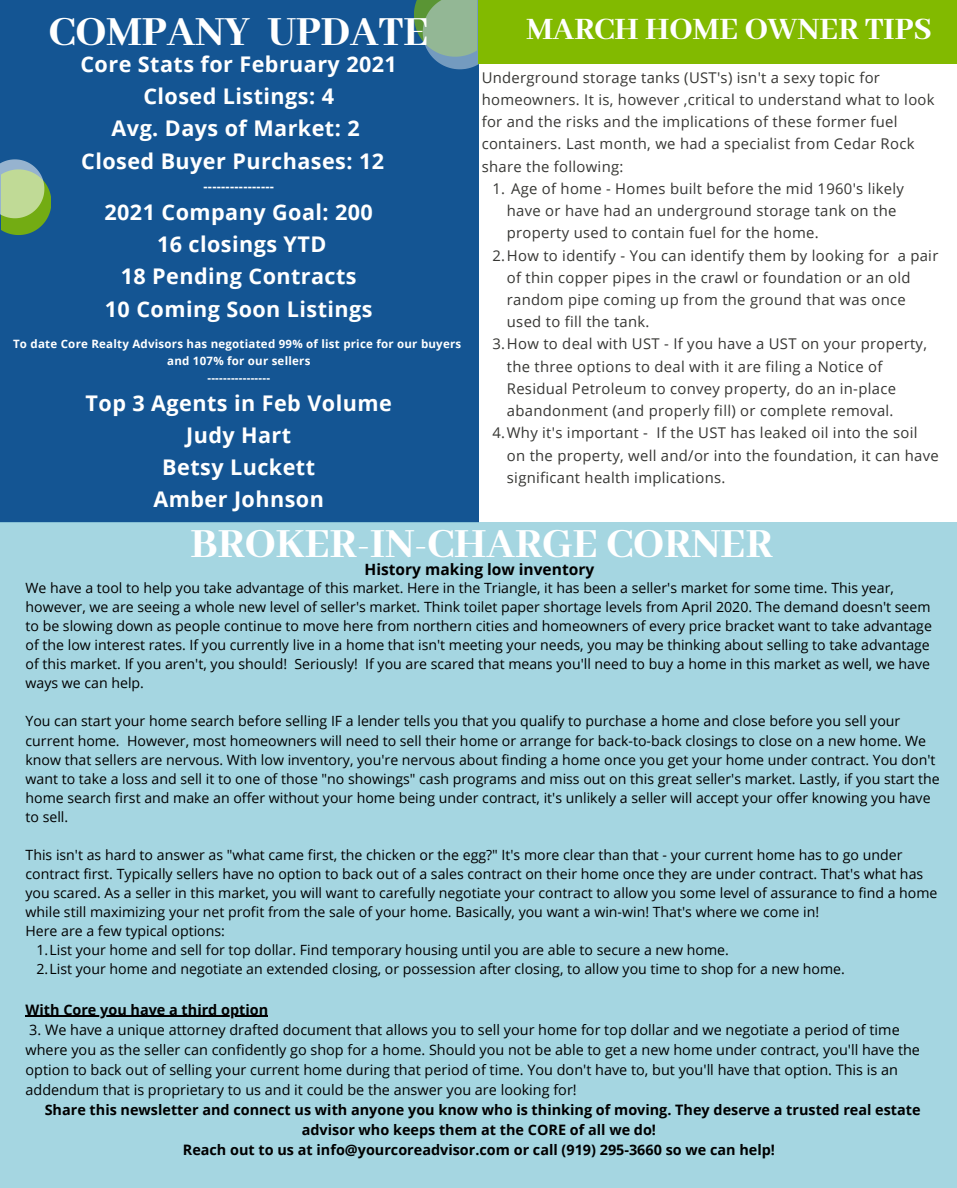
<style>
.page{position:relative;width:957px;height:1188px;background:#fff}
.page>*{position:absolute;margin:0;border:0;box-sizing:border-box;transform-origin:0 0}
.t1{font:800 45.15px "Abhaya Libre";color:#fff}
.t2{font:800 33.9px "Abhaya Libre";color:#fff}
.t3{font:700 21.6px "Open Sans";letter-spacing:.02em;color:#fff}
.t4{font:700 15.6px "Open Sans";color:#000}
.t5{font:14.85px/22.2px "Open Sans";letter-spacing:.02em;color:#363633}
.t6{font:14.4px/20.1px "Open Sans";color:#000}
.t7{font:700 14.4px/20.1px "Open Sans";color:#000;text-align:center}
.t8{font:14.1px/19px "Open Sans";color:#000}
.t9{font:700 12.9px "Open Sans";color:#fff}
.t10{font:700 11.55px "Open Sans";letter-spacing:.02em;color:#fff}
</style>
<div class="page">
<div style="left:0;top:0;width:478px;height:522px;background:#145593"></div>
<div style="left:0;top:522px;width:956px;height:666px;background:#a5d6e1"></div>
<svg style="left:0;top:159px;width:51px;height:76px"></svg>
<svg style="left:414px;top:0;width:64px;height:69px;background:#76a190"></svg>
<hr style="left:26px;top:1016px;width:242px;height:1px;background:#000">
<div style="left:477px;top:0;width:479px;height:63px;background:#82ba00"></div>
<p class="t1" style="left:49px;top:8px;width:381px">COMPANY UPDATE</p>
<p class="t3" style="left:80px;top:49px;width:318px">Core Stats for February 2021</p>
<p class="t3" style="left:143px;top:81px;width:192px">Closed Listings: 4</p>
<p class="t3" style="left:112px;top:113px;width:249px">Avg. Days of Market: 2</p>
<p class="t3" style="left:81px;top:146px;width:304px">Closed Buyer Purchases: 12</p>
<p class="t9" style="left:203px;top:177px;width:72px">----------------</p>
<p class="t3" style="left:104px;top:197px;width:270px">2021 Company Goal: 200</p>
<p class="t3" style="left:157px;top:229px;width:171px">16 closings YTD</p>
<p class="t3" style="left:121px;top:261px;width:237px">18 Pending Contracts</p>
<p class="t3" style="left:105px;top:293px;width:269px">10 Coming Soon Listings</p>
<p class="t10" style="left:13px;top:336px;width:449px">To date Core Realty Advisors has negotiated 99% of list price for our buyers</p>
<p class="t10" style="left:167px;top:353px;width:145px">and 107% for our sellers</p>
<p class="t10" style="left:207px;top:370px;width:64px">----------------</p>
<p class="t3" style="left:86px;top:387px;width:307px">Top 3 Agents in Feb Volume</p>
<p class="t3" style="left:186px;top:420px;width:107px">Judy Hart</p>
<p class="t3" style="left:162px;top:452px;width:154px">Betsy Luckett</p>
<p class="t3" style="left:153px;top:484px;width:172px">Amber Johnson</p>
<p class="t2" style="left:526px;top:10px;width:407px">MARCH HOME OWNER TIPS</p>
<p class="t5" style="left:481px;top:66px;width:454px">Underground storage tanks (UST's) isn't a sexy topic for homeowners. It is, however ,critical to understand what to look for and the risks and the implications of these former fuel containers. Last month, we had a specialist from Cedar Rock share the following:</p>
<p class="t5" style="left:507px;top:177px;width:398px;text-indent:-14px">1. Age of home - Homes built before the mid 1960's likely have or have had an underground storage tank on the property used to contain fuel for the home.</p>
<p class="t5" style="left:507px;top:244px;width:433px;text-indent:-14px">2.How to identify - You can identify them by looking for a pair of thin copper pipes in the crawl or foundation or an old random pipe coming up from the ground that was once used to fill the tank.</p>
<p class="t5" style="left:507px;top:333px;width:421px;text-indent:-14px">3.How to deal with UST - If you have a UST on your property, the three options to deal with it are filing a Notice of Residual Petroleum to convey property, do an in-place abandonment (and properly fill) or complete removal.</p>
<p class="t5" style="left:507px;top:422px;width:433px;text-indent:-14px">4.Why it's important - If the UST has leaked oil into the soil on the property, well and/or into the foundation, it can have significant health implications.</p>
<p class="t1" style="left:190px;top:519px;width:583px">BROKER-IN-CHARGE CORNER</p>
<p class="t4" style="left:364px;top:558px;width:231px">History making low inventory</p>
<p class="t8" style="left:26px;top:578px;width:907px">We have a tool to help you take advantage of this market. Here in the Triangle, it has been a seller's market for some time. This year, however, we are seeing a whole new level of seller's market. Think toilet paper shortage levels from April 2020. The demand doesn't seem to be slowing down as people continue to move here from northern cities and homeowners of every price bracket want to take advantage of the low interest rates. If you currently live in a home that isn't meeting your needs, you may be thinking about selling to take advantage of this market. If you aren't, you should! Seriously! If you are scared that means you'll need to buy a home in this market as well, we have ways we can help.</p>
<p class="t8" style="left:26px;top:711px;width:915px">You can start your home search before selling IF a lender tells you that you qualify to purchase a home and close before you sell your current home. However, most homeowners will need to sell their home or arrange for back-to-back closings to close on a new home. We know that sellers are nervous. With low inventory, you're nervous about finding a home once you get your home under contract. You don't want to take a loss and sell it to one of those "no showings" cash programs and miss out on this great seller's market. Lastly, if you start the home search first and make an offer without your home being under contract, it's unlikely a seller will accept your offer knowing you have to sell.</p>
<p class="t8" style="left:26px;top:845px;width:913px">This isn't as hard to answer as "what came first, the chicken or the egg?" It's more clear than that - your current home has to go under contract first. Typically sellers have no option to back out of a sales contract on their home once they are under contract. That's what has you scared. As a seller in this market, you will want to carefully negotiate your contract to allow you some level of assurance to find a home while still maximizing your net profit from the sale of your home. Basically, you want a win-win! That's where we come in!</p>
<p class="t8" style="left:26px;top:921px;width:201px">Here are a few typical options:</p>
<p class="t8" style="left:36px;top:940px;width:694px">1.List your home and sell for top dollar. Find temporary housing until you are able to secure a new home.</p>
<p class="t8" style="left:36px;top:959px;width:809px">2.List your home and negotiate an extended closing, or possession after closing, to allow you time to shop for a new home.</p>
<p class="t7" style="left:26px;top:999px;width:244px">With Core you have a third option</p>
<p class="t6" style="left:26px;top:1019px;width:895px">3. We have a unique attorney drafted document that allows you to sell your home for top dollar and we negotiate a period of time where you as the seller can confidently go shop for a home. Should you not be able to get a new home under contract, you'll have the option to back out of selling your current home during that period of time. You don't have to, but you'll have that option. This is an addendum that is proprietary to us and it could be the answer you are looking for!</p>
<p class="t7" style="left:45px;top:1100px;width:877px">Share this newsletter and connect us with anyone you know who is thinking of moving. They deserve a trusted real estate advisor who keeps them at the CORE of all we do!</p>
<p class="t7" style="left:183px;top:1140px;width:593px">Reach out to us at info@yourcoreadvisor.com or call (919) 295-3660 so we can help!</p>
</div>
